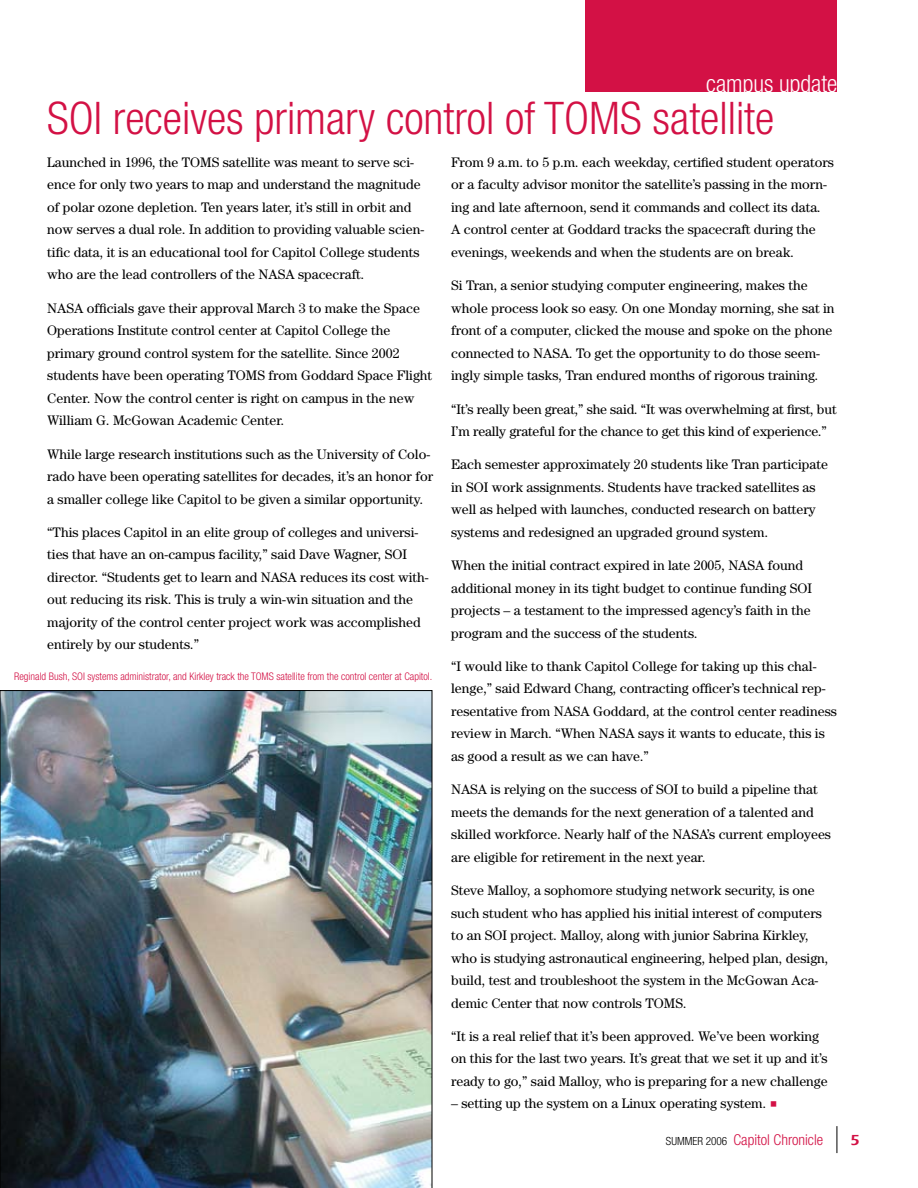
<style>
.page{position:relative;width:918px;height:1188px;background:#fff}
.page>*{position:absolute;margin:0;border:0;box-sizing:border-box;transform-origin:0 0}
.t1{font:300 condensed 45px "Helvetica Neue LT Com";color:#d31145}
.t2{font:300 condensed 24px "Helvetica Neue LT Com";color:#fff}
.t3{font:300 condensed 15px "Helvetica Neue LT Com";color:#d31145}
.t4{font:13.8px/22.5px "Century";color:#000}
.t5{font:300 condensed 10.5px "Helvetica Neue LT Com";color:#d31145}
.s1{color:#d31145}
.s2{font-size:11.25px;color:#000}
</style>
<div class="page">
<svg style="left:837px;top:1126px;width:1px;height:27px"></svg>
<div style="left:586px;top:0;width:251px;height:92px;background:#d31145"></div>
<img style="left:0;top:690px;width:432px;height:498px">
<h2 class="t2" style="left:706px;top:70px;width:133px">campus update</h2>
<h1 class="t1" style="left:47px;top:92px;width:729px">SOI receives primary control of TOMS satellite</h1>
<p class="t4" style="left:451px;top:151px;width:384px">From 9 a.m. to 5 p.m. each weekday, certified student operators or a faculty advisor monitor the satellite’s passing in the morn&shy;ing and late afternoon, send it commands and collect its data.<br>A control center at Goddard tracks the spacecraft during the evenings, weekends and when the students are on break.</p>
<p class="t4" style="left:451px;top:274px;width:385px">Si Tran, a senior studying computer engineering, makes the whole process look so easy. On one Monday morning, she sat in front of a computer, clicked the mouse and spoke on the phone connected to NASA. To get the opportunity to do those seem&shy;ingly simple tasks, Tran endured months of rigorous training.</p>
<p class="t4" style="left:451px;top:397px;width:387px">“It’s really been great,” she said. “It was overwhelming at first, but<br>I’m really grateful for the chance to get this kind of experience.”</p>
<p class="t4" style="left:451px;top:453px;width:378px">Each semester approximately 20 students like Tran participate in SOI work assignments. Students have tracked satellites as well as helped with launches, conducted research on battery systems and redesigned an upgraded ground system.</p>
<p class="t4" style="left:451px;top:554px;width:362px">When the initial contract expired in late 2005, NASA found additional money in its tight budget to continue funding SOI projects – a testament to the impressed agency’s faith in the program and the success of the students.</p>
<p class="t4" style="left:451px;top:655px;width:387px">“I would like to thank Capitol College for taking up this chal&shy;lenge,” said Edward Chang, contracting officer’s technical rep&shy;resentative from NASA Goddard, at the control center readiness review in March. “When NASA says it wants to educate, this is as good a result as we can have.”</p>
<p class="t4" style="left:451px;top:778px;width:381px">NASA is relying on the success of SOI to build a pipeline that meets the demands for the next generation of a talented and skilled workforce. Nearly half of the NASA’s current employees are eligible for retirement in the next year.</p>
<p class="t4" style="left:451px;top:879px;width:379px">Steve Malloy, a sophomore studying network security, is one such student who has applied his initial interest of computers to an SOI project. Malloy, along with junior Sabrina Kirkley, who is studying astronautical engineering, helped plan, design, build, test and troubleshoot the system in the McGowan Aca&shy;demic Center that now controls TOMS.</p>
<p class="t4" style="left:451px;top:1025px;width:378px">“It is a real relief that it’s been approved. We’ve been working on this for the last two years. It’s great that we set it up and it’s ready to go,” said Malloy, who is preparing for a new challenge</p>
<p class="t4" style="left:451px;top:1092px;width:328px">– setting up the system on a Linux operating system. <span class="s1">○</span></p>
<p class="t4" style="left:47px;top:151px;width:378px">Launched in 1996, the TOMS satellite was meant to serve sci&shy;ence for only two years to map and understand the magnitude of polar ozone depletion. Ten years later, it’s still in orbit and now serves a dual role. In addition to providing valuable scien&shy;tific data, it is an educational tool for Capitol College students who are the lead controllers of the NASA spacecraft.</p>
<p class="t4" style="left:47px;top:297px;width:386px">NASA officials gave their approval March 3 to make the Space Operations Institute control center at Capitol College the primary ground control system for the satellite. Since 2002 students have been operating TOMS from Goddard Space Flight Center. Now the control center is right on campus in the new William G. McGowan Academic Center.</p>
<p class="t4" style="left:47px;top:442px;width:387px">While large research institutions such as the University of Colo&shy;rado have been operating satellites for decades, it’s an honor for a smaller college like Capitol to be given a similar opportunity.</p>
<p class="t4" style="left:47px;top:521px;width:383px">“This places Capitol in an elite group of colleges and universi&shy;ties that have an on-campus facility,” said Dave Wagner, SOI director. “Students get to learn and NASA reduces its cost with&shy;out reducing its risk. This is truly a win-win situation and the majority of the control center project work was accomplished entirely by our students.”</p>
<p class="t5" style="left:14px;top:671px;width:420px">Reginald Bush, SOI systems administrator, and Kirkley track the TOMS satellite from the control center at Capitol.</p>
<p class="t3" style="left:666px;top:1131px;width:159px"><span class="s2">SUMMER 2006</span> Capitol Chronicle</p>
</div>
